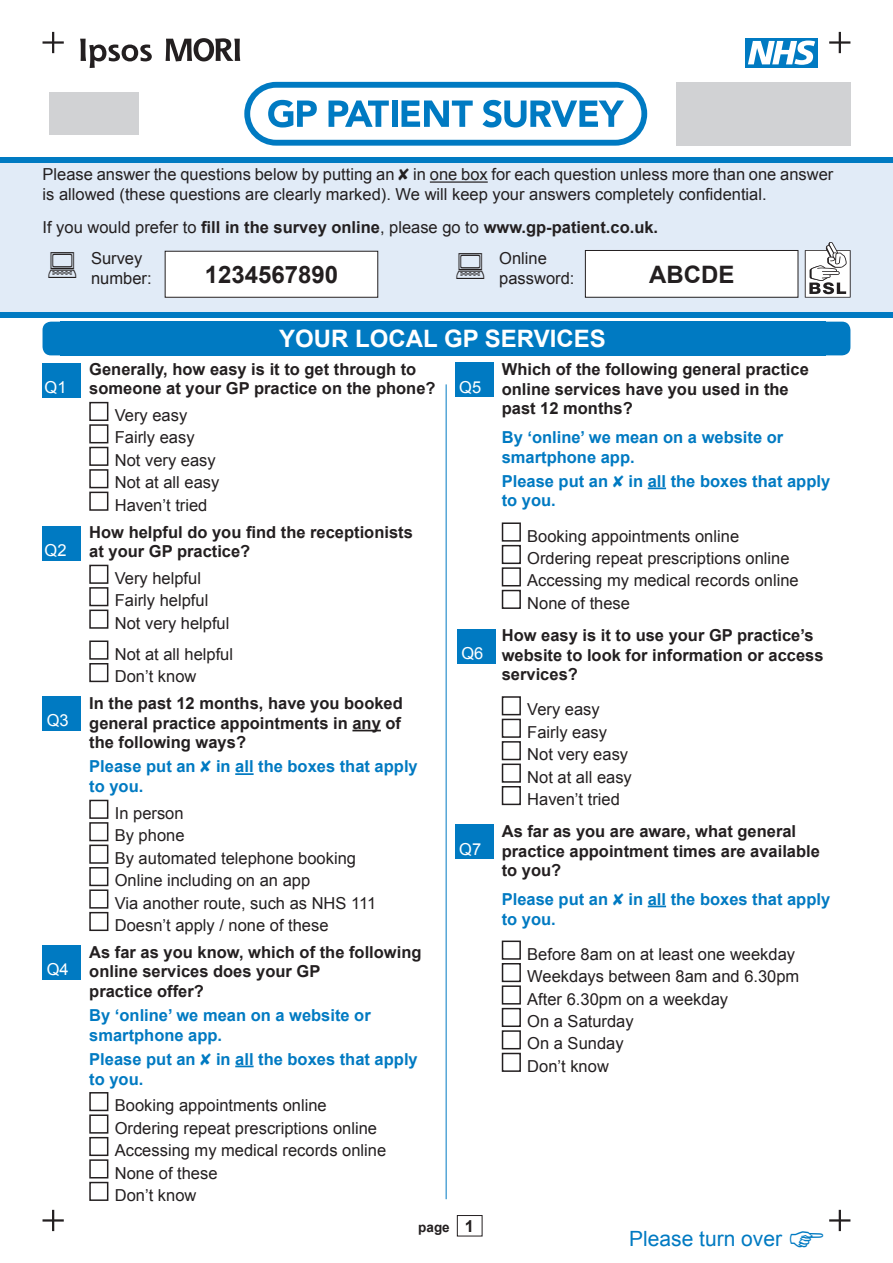
<style>
.page{position:relative;width:893px;height:1263px;background:#fff}
.page>*{position:absolute;margin:0;border:0;box-sizing:border-box;transform-origin:0 0}
.t1{font:700 24px "Arial";color:#fff}
.t2{font:700 24px "Arial";color:#231f20}
.t3{font:21px "Arial";color:#007ac2}
.t4{font:16.5px/22.5px "Arial";color:#231f20}
.t5{font:700 16.5px/19.5px "Arial";color:#231f20}
.t6{font:700 16.5px/19.8px "Arial";color:#007ac2}
.t7{font:16.5px "Arial";color:#fff}
.t8{font:700 13.5px "Arial";color:#231f20}
.s1{font-weight:400}
.s2{font-size:16.5px}
</style>
<div class="page">
<hr style="left:52px;top:32px;width:2px;height:21px;background:#231f20">
<hr style="left:43px;top:41px;width:21px;height:3px;background:#231f20">
<hr style="left:52px;top:1210px;width:2px;height:21px;background:#231f20">
<hr style="left:43px;top:1219px;width:21px;height:2px;background:#231f20">
<hr style="left:839px;top:32px;width:2px;height:21px;background:#231f20">
<hr style="left:829px;top:41px;width:21px;height:3px;background:#231f20">
<hr style="left:839px;top:1210px;width:2px;height:21px;background:#231f20">
<hr style="left:829px;top:1219px;width:21px;height:2px;background:#231f20">
<div style="left:457px;top:1215px;width:25px;height:21px;border:1px solid #231f20"></div>
<svg style="left:352px;top:730px;width:29px;height:1px"></svg>
<svg style="left:235px;top:773px;width:19px;height:2px"></svg>
<svg style="left:235px;top:1065px;width:19px;height:2px"></svg>
<div style="left:43px;top:363px;width:38px;height:34px;background:#007ac2"></div>
<div style="left:89px;top:402px;width:19px;height:19px;border:2px solid #231f20"></div>
<div style="left:89px;top:424px;width:19px;height:19px;border:2px solid #231f20"></div>
<div style="left:89px;top:447px;width:19px;height:19px;border:2px solid #231f20"></div>
<div style="left:89px;top:469px;width:19px;height:19px;border:2px solid #231f20"></div>
<div style="left:89px;top:492px;width:19px;height:19px;border:2px solid #231f20"></div>
<div style="left:43px;top:526px;width:38px;height:34px;background:#007ac2"></div>
<div style="left:89px;top:565px;width:19px;height:19px;border:2px solid #231f20"></div>
<div style="left:89px;top:587px;width:19px;height:19px;border:2px solid #231f20"></div>
<div style="left:89px;top:609px;width:19px;height:20px;border:2px solid #231f20"></div>
<div style="left:89px;top:640px;width:19px;height:20px;border:2px solid #231f20"></div>
<div style="left:89px;top:663px;width:19px;height:19px;border:2px solid #231f20"></div>
<div style="left:43px;top:697px;width:38px;height:34px;background:#007ac2"></div>
<div style="left:89px;top:800px;width:19px;height:19px;border:2px solid #231f20"></div>
<div style="left:89px;top:822px;width:19px;height:19px;border:2px solid #231f20"></div>
<div style="left:89px;top:844px;width:19px;height:20px;border:2px solid #231f20"></div>
<div style="left:89px;top:867px;width:19px;height:19px;border:2px solid #231f20"></div>
<div style="left:89px;top:889px;width:19px;height:19px;border:2px solid #231f20"></div>
<div style="left:89px;top:912px;width:19px;height:19px;border:2px solid #231f20"></div>
<div style="left:43px;top:945px;width:38px;height:34px;background:#007ac2"></div>
<div style="left:89px;top:1092px;width:19px;height:19px;border:2px solid #231f20"></div>
<div style="left:89px;top:1114px;width:19px;height:19px;border:2px solid #231f20"></div>
<div style="left:89px;top:1137px;width:19px;height:19px;border:2px solid #231f20"></div>
<div style="left:89px;top:1159px;width:19px;height:19px;border:2px solid #231f20"></div>
<div style="left:89px;top:1182px;width:19px;height:19px;border:2px solid #231f20"></div>
<svg style="left:648px;top:487px;width:18px;height:2px"></svg>
<svg style="left:648px;top:905px;width:18px;height:2px"></svg>
<div style="left:455px;top:363px;width:38px;height:34px;background:#007ac2"></div>
<div style="left:502px;top:522px;width:19px;height:20px;border:2px solid #231f20"></div>
<div style="left:502px;top:545px;width:19px;height:19px;border:2px solid #231f20"></div>
<div style="left:502px;top:567px;width:19px;height:19px;border:2px solid #231f20"></div>
<div style="left:502px;top:590px;width:19px;height:19px;border:2px solid #231f20"></div>
<div style="left:502px;top:696px;width:19px;height:19px;border:2px solid #231f20"></div>
<div style="left:502px;top:719px;width:19px;height:19px;border:2px solid #231f20"></div>
<div style="left:502px;top:741px;width:19px;height:19px;border:2px solid #231f20"></div>
<div style="left:502px;top:763px;width:19px;height:20px;border:2px solid #231f20"></div>
<div style="left:502px;top:786px;width:19px;height:19px;border:2px solid #231f20"></div>
<div style="left:455px;top:825px;width:38px;height:34px;background:#007ac2"></div>
<div style="left:502px;top:940px;width:19px;height:20px;border:2px solid #231f20"></div>
<div style="left:502px;top:963px;width:19px;height:19px;border:2px solid #231f20"></div>
<div style="left:502px;top:985px;width:19px;height:19px;border:2px solid #231f20"></div>
<div style="left:502px;top:1008px;width:19px;height:19px;border:2px solid #231f20"></div>
<div style="left:502px;top:1030px;width:19px;height:19px;border:2px solid #231f20"></div>
<div style="left:502px;top:1053px;width:19px;height:19px;border:2px solid #231f20"></div>
<svg style="left:80px;top:39px;width:72px;height:29px"></svg>
<svg style="left:166px;top:38px;width:74px;height:23px"></svg>
<div style="left:746px;top:38px;width:72px;height:29px;background:#007ac2"></div>
<svg style="left:748px;top:41px;width:67px;height:24px"></svg>
<div style="left:0;top:157px;width:893px;height:161px;background:#007ac2"></div>
<div style="left:0;top:163px;width:893px;height:149px;background:#e1ebf7"></div>
<hr style="left:430px;top:181px;width:58px;height:2px;background:#231f20">
<svg style="left:805px;top:242px;width:46px;height:56px"></svg>
<div style="left:165px;top:251px;width:213px;height:46px;background:#fff"></div>
<div style="left:165px;top:251px;width:213px;height:47px;border:1px solid #231f20"></div>
<div style="left:585px;top:250px;width:213px;height:47px;background:#fff"></div>
<div style="left:585px;top:250px;width:213px;height:48px;border:1px solid #231f20"></div>
<hr style="left:446px;top:384px;width:1px;height:815px;background:#007ac2">
<svg style="left:244px;top:82px;width:403px;height:64px"></svg>
<div style="left:43px;top:322px;width:807px;height:33px;background:#007ac2;border-radius:9px"></div>
<div style="left:60px;top:322px;width:765px;height:34px;background:#007ac2"></div>
<div style="left:457px;top:629px;width:38px;height:34px;background:#007ac2"></div>
<div style="left:676px;top:82px;width:174px;height:64px;background:#d1d2d4"></div>
<div style="left:49px;top:92px;width:89px;height:43px;background:#d1d2d4"></div>
<p class="t4" style="left:43px;top:165px;width:792px;line-height:19.8px">Please answer the questions below by putting an in one box for each question unless more than one answer is allowed (these questions are clearly marked). We will keep your answers completely confidential.</p>
<p class="t5" style="left:43px;top:218px;width:617px"><span class="s1">If you would prefer to</span> fill in the survey online<span class="s1">, please go to</span> www.gp-patient.co.uk.</p>
<h1 class="t2" style="left:205px;top:259px;width:135px">1234567890</h1>
<h1 class="t2" style="left:649px;top:258px;width:87px">ABCDE</h1>
<p class="t4" style="left:91px;top:249px;width:62px;line-height:19.8px">Survey number:</p>
<p class="t4" style="left:499px;top:249px;width:77px;line-height:19.8px">Online password:</p>
<p class="t7" style="left:45px;top:376px;width:24px">Q1</p>
<p class="t7" style="left:45px;top:539px;width:24px">Q2</p>
<p class="t7" style="left:47px;top:710px;width:24px">Q3</p>
<p class="t7" style="left:47px;top:958px;width:24px">Q4</p>
<h1 class="t1" style="left:279px;top:323px;width:328px">YOUR LOCAL GP SERVICES</h1>
<p class="t5" style="left:89px;top:360px;width:348px">Generally, how easy is it to get through to someone at your GP practice on the phone?</p>
<p class="t4" style="left:115px;top:404px;width:106px">Very easy<br>Fairly easy<br>Not very easy<br>Not at all easy<br>Haven’t tried</p>
<p class="t5" style="left:89px;top:523px;width:325px">How helpful do you find the receptionists at your GP practice?</p>
<p class="t4" style="left:115px;top:567px;width:116px">Very helpful<br>Fairly helpful<br>Not very helpful</p>
<p class="t4" style="left:115px;top:643px;width:120px">Not at all helpful<br>Don’t know</p>
<p class="t5" style="left:89px;top:694px;width:315px;text-align:justify">In the past 12 months, have you booked general practice appointments in any of the following ways?</p>
<p class="t6" style="left:89px;top:757px;width:330px">Please put an in all the boxes that apply to you.</p>
<p class="t4" style="left:115px;top:802px;width:263px">In person<br>By phone<br>By automated telephone booking<br>Online including on an app<br>Via another route, such as NHS 111<br>Doesn’t apply / none of these</p>
<p class="t5" style="left:89px;top:943px;width:334px">As far as you know, which of the following online services does your GP<br>practice offer?</p>
<p class="t6" style="left:89px;top:1006px;width:283px">By ‘online’ we mean on a website or smartphone app.</p>
<p class="t6" style="left:89px;top:1049px;width:330px">Please put an in all the boxes that apply to you.</p>
<p class="t4" style="left:115px;top:1094px;width:273px">Booking appointments online<br>Ordering repeat prescriptions online<br>Accessing my medical records online<br>None of these<br>Don’t know</p>
<p class="t7" style="left:459px;top:376px;width:24px">Q5</p>
<p class="t7" style="left:461px;top:642px;width:24px">Q6</p>
<p class="t7" style="left:459px;top:838px;width:24px">Q7</p>
<p class="t8" style="left:418px;top:1218px;width:57px">page <span class="s2">1</span></p>
<p class="t5" style="left:502px;top:360px;width:309px">Which of the following general practice online services have you used in the past 12 months?</p>
<p class="t6" style="left:502px;top:428px;width:283px">By ‘online’ we mean on a website or smartphone app.</p>
<p class="t6" style="left:502px;top:471px;width:330px">Please put an in all the boxes that apply to you.</p>
<p class="t4" style="left:527px;top:525px;width:273px">Booking appointments online<br>Ordering repeat prescriptions online<br>Accessing my medical records online<br>None of these</p>
<p class="t5" style="left:502px;top:626px;width:323px">How easy is it to use your GP practice’s website to look for information or access services?</p>
<p class="t4" style="left:527px;top:698px;width:106px">Very easy<br>Fairly easy<br>Not very easy<br>Not at all easy<br>Haven’t tried</p>
<p class="t5" style="left:502px;top:822px;width:320px">As far as you are aware, what general practice appointment times are available to you?</p>
<p class="t6" style="left:502px;top:889px;width:330px">Please put an in all the boxes that apply to you.</p>
<p class="t4" style="left:527px;top:943px;width:274px">Before 8am on at least one weekday<br>Weekdays between 8am and 6.30pm<br>After 6.30pm on a weekday<br>On a Saturday<br>On a Sunday<br>Don’t know</p>
<p class="t3" style="left:629px;top:1225px;width:154px">Please turn over</p>
</div>
